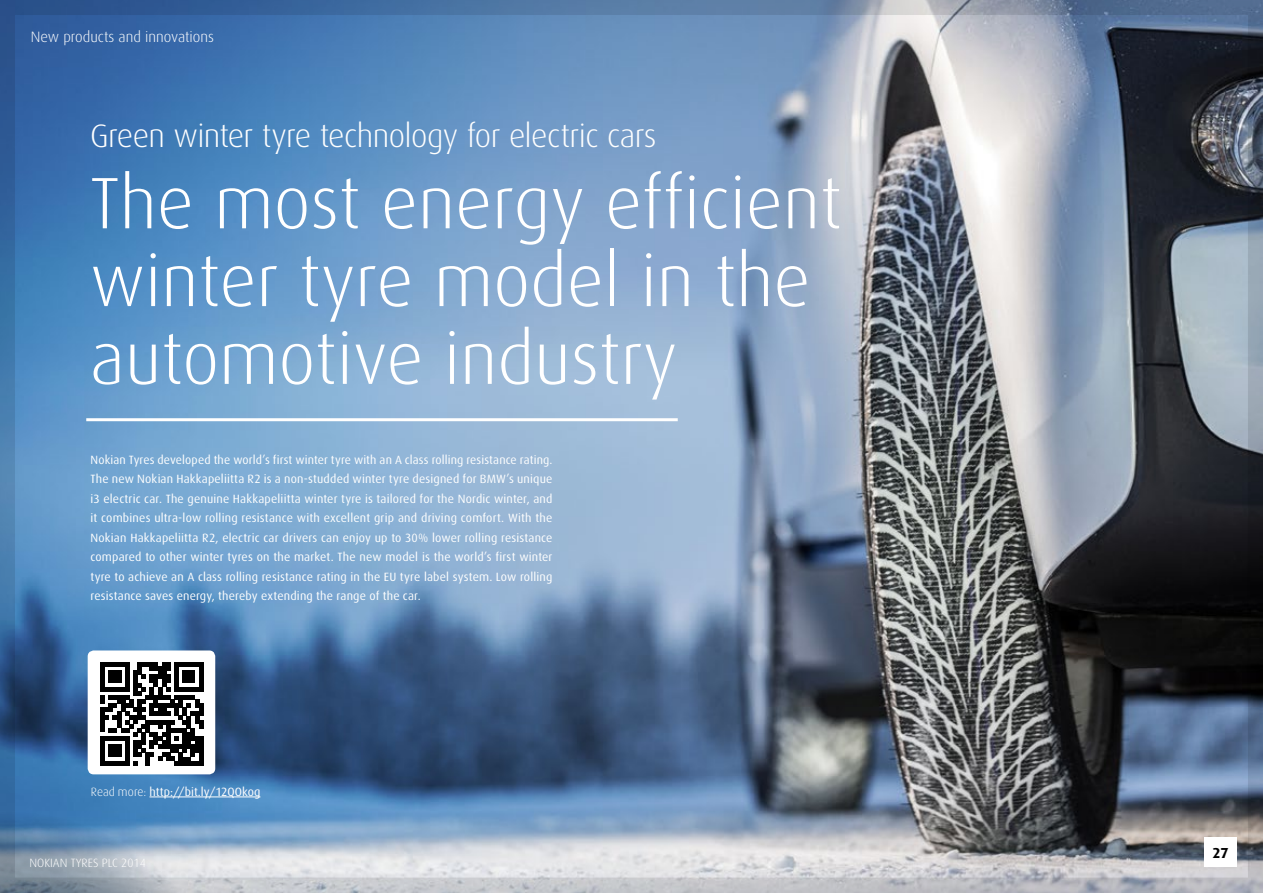
<style>
.page{position:relative;width:1263px;height:893px;background:#fff}
.page>*{position:absolute;margin:0;border:0;box-sizing:border-box;transform-origin:0 0}
.t1{font:300 72.9px/77.8px "Dax";color:#fff}
.t2{font:300 32.4px "Dax";letter-spacing:-.02em;color:#fff}
.t3{font:300 15px "Dax";color:#fff}
.t4{font:700 14.55px "Dax";color:#000}
.t5{font:12px/19.5px "Dax";letter-spacing:.015em;color:#fff;text-align:justify}
.t6{font:300 12px "Dax";color:#fff}
.s1{font-weight:300}
</style>
<div class="page">
<img style="left:0;top:0;width:1263px;height:893px">
<p class="t3" style="left:31px;top:28px;width:185px">New products and innovations</p>
<h2 class="t2" style="left:90px;top:118px;width:568px">Green winter tyre technology for electric cars</h2>
<h1 class="t1" style="left:90px;top:165px;width:753px">The most energy efficient winter tyre model in the automotive industry</h1>
<p class="t5" style="left:90px;top:450px;width:464px">Nokian Tyres developed the world’s first winter tyre with an A class rolling resistance rating.<br>The new Nokian Hakkapeliitta R2 is a non-studded winter tyre designed for BMW’s unique i3 electric car. The genuine Hakkapeliitta winter tyre is tailored for the Nordic winter, and it combines ultra-low rolling resistance with excellent grip and driving comfort. With the Nokian Hakkapeliitta R2, electric car drivers can enjoy up to 30% lower rolling resistance compared to other winter tyres on the market. The new model is the world’s first winter tyre to achieve an A class rolling resistance rating in the EU tyre label system. Low rolling resistance saves energy, thereby extending the range of the car.</p>
<p class="t5" style="left:91px;top:782px;width:171px"><span class="s1">Read more:</span> http://bit.ly/12QOkog</p>
<p class="t6" style="left:30px;top:856px;width:118px">NOKIAN TYRES PLC 2014</p>
<p class="t4" style="left:1212px;top:845px;width:18px">27</p>
</div>
